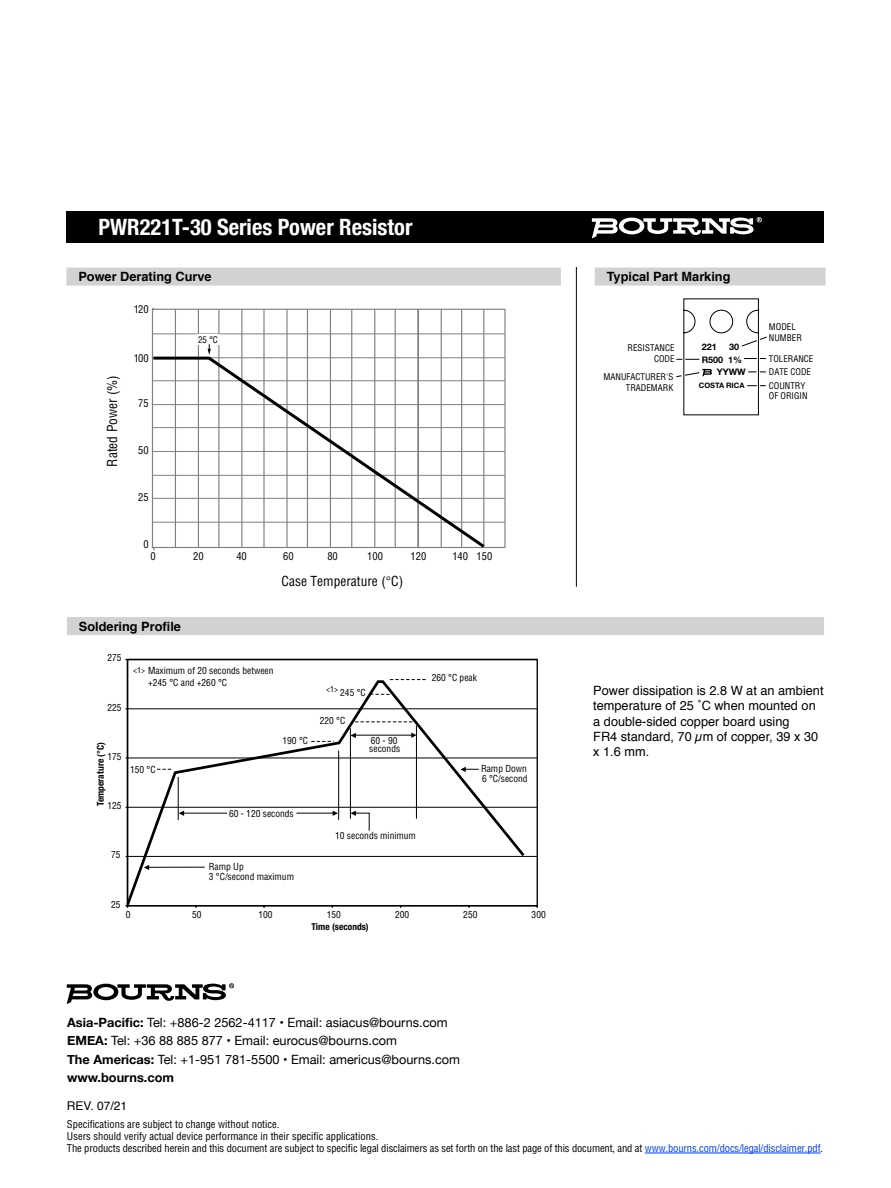
<style>
.page{position:relative;width:891px;height:1188px;background:#fff}
.page>*{position:absolute;margin:0;border:0;box-sizing:border-box;transform-origin:0 0}
.t1{font:700 condensed 22.5px "Helvetica Neue";color:#fff}
.t2{font:condensed 13.5px "Helvetica";color:#000}
.t3{font:12.75px/18.3px "Helvetica Neue";color:#000}
.t4{font:12.75px/15.3px "Helvetica";color:#000}
.t5{font:700 12.75px "Helvetica";color:#000}
.t6{font:12px "Helvetica";color:#000}
.t7{font:condensed 10.5px/12px "Helvetica";letter-spacing:-.01em;color:#000}
.t8{font:condensed 9.45px/8.1px "Helvetica";color:#000}
.t9{font:700 condensed 9.45px "Helvetica Neue";color:#000}
.t10{font:condensed 9px/10.5px "Helvetica";color:#000;text-align:right}
.t11{font:700 9px "Helvetica Neue";color:#000}
.t12{font:condensed 8.1px "Helvetica";color:#000}
.t13{font:700 7.5px "Helvetica Neue";color:#000}
.s1{font-weight:700}
.s2{color:#0040f9}
</style>
<div class="page">
<div style="left:66px;top:268px;width:495px;height:18px;background:#d1d2d4"></div>
<hr style="left:645px;top:1153px;width:176px;height:1px;background:#0040f9">
<div style="left:67px;top:212px;width:757px;height:31px;background:#000"></div>
<svg style="left:592px;top:217px;width:170px;height:21px"></svg>
<svg style="left:67px;top:983px;width:167px;height:21px"></svg>
<svg style="left:151px;top:308px;width:355px;height:240px"></svg>
<hr style="left:152px;top:357px;width:353px;height:1px;background:#808080">
<hr style="left:175px;top:309px;width:1px;height:238px;background:#808080">
<hr style="left:152px;top:334px;width:353px;height:1px;background:#808080">
<hr style="left:152px;top:404px;width:353px;height:1px;background:#808080">
<hr style="left:152px;top:380px;width:353px;height:1px;background:#808080">
<hr style="left:152px;top:475px;width:353px;height:1px;background:#808080">
<hr style="left:152px;top:451px;width:353px;height:1px;background:#808080">
<hr style="left:152px;top:522px;width:353px;height:1px;background:#808080">
<hr style="left:152px;top:498px;width:353px;height:1px;background:#808080">
<hr style="left:152px;top:427px;width:353px;height:1px;background:#808080">
<hr style="left:198px;top:309px;width:1px;height:238px;background:#808080">
<hr style="left:218px;top:309px;width:1px;height:238px;background:#808080">
<hr style="left:241px;top:309px;width:1px;height:238px;background:#808080">
<hr style="left:263px;top:309px;width:2px;height:238px;background:#808080">
<hr style="left:286px;top:309px;width:2px;height:238px;background:#808080">
<hr style="left:307px;top:309px;width:1px;height:238px;background:#808080">
<hr style="left:330px;top:309px;width:1px;height:238px;background:#808080">
<hr style="left:351px;top:309px;width:1px;height:238px;background:#808080">
<hr style="left:374px;top:309px;width:1px;height:238px;background:#808080">
<hr style="left:395px;top:309px;width:1px;height:238px;background:#808080">
<hr style="left:441px;top:309px;width:1px;height:238px;background:#808080">
<hr style="left:461px;top:309px;width:1px;height:238px;background:#808080">
<hr style="left:418px;top:309px;width:1px;height:238px;background:#808080">
<hr style="left:483px;top:309px;width:1px;height:238px;background:#808080">
<svg style="left:151px;top:355px;width:337px;height:196px"></svg>
<div style="left:197px;top:335px;width:22px;height:10px;background:#fff"></div>
<svg style="left:208px;top:344px;width:3px;height:11px"></svg>
<div style="left:595px;top:268px;width:231px;height:18px;background:#d1d2d4"></div>
<svg style="left:676px;top:299px;width:91px;height:116px"></svg>
<div style="left:67px;top:617px;width:757px;height:18px;background:#d1d2d4"></div>
<svg style="left:125px;top:658px;width:413px;height:249px"></svg>
<hr style="left:128px;top:905px;width:409px;height:1px;background:#000">
<svg style="left:125px;top:679px;width:402px;height:229px"></svg>
<hr style="left:355px;top:735px;width:57px;height:1px;background:#000">
<hr style="left:576px;top:267px;width:1px;height:320px;background:#000">
<h1 class="t1" style="left:98px;top:208px;width:316px">PWR221T-30 Series Power Resistor</h1>
<p class="t5" style="left:78px;top:266px;width:135px">Power Derating Curve</p>
<p class="t2" style="left:104px;top:467px;width:93px;rotate:-90deg">Rated Power (%)</p>
<p class="t7" style="left:134px;top:303px;width:16px">120</p>
<p class="t7" style="left:134px;top:352px;width:16px">100</p>
<p class="t7" style="left:138px;top:397px;width:12px">75</p>
<p class="t7" style="left:138px;top:444px;width:12px">50</p>
<p class="t7" style="left:138px;top:491px;width:12px">25</p>
<p class="t7" style="left:143px;top:538px;width:7px">0</p>
<p class="t10" style="left:198px;top:335px;width:21px">25 °C</p>
<p class="t7" style="left:151px;top:550px;width:7px">0</p>
<p class="t7" style="left:193px;top:550px;width:12px">20</p>
<p class="t7" style="left:327px;top:550px;width:12px">80</p>
<p class="t7" style="left:236px;top:550px;width:12px">40</p>
<p class="t7" style="left:283px;top:550px;width:12px">60</p>
<p class="t7" style="left:367px;top:550px;width:17px">100</p>
<p class="t7" style="left:411px;top:550px;width:17px">120</p>
<p class="t7" style="left:452px;top:550px;width:42px">140 150</p>
<p class="t2" style="left:282px;top:573px;width:123px">Case Temperature ( C)</p>
<p class="t5" style="left:79px;top:616px;width:104px">Soldering Profile</p>
<p class="t8" style="left:107px;top:654px;width:16px">275</p>
<p class="t8" style="left:107px;top:703px;width:16px">225</p>
<p class="t12" style="left:133px;top:664px;width:14px">&lt;1&gt;</p>
<p class="t8" style="left:148px;top:665px;width:127px;line-height:11.2px">Maximum of 20 seconds between +245 °C and +260 °C</p>
<p class="t9" style="left:93px;top:806px;width:65px;rotate:-90deg">Temperature (°C)</p>
<p class="t8" style="left:107px;top:752px;width:16px">175</p>
<p class="t8" style="left:107px;top:802px;width:16px">125</p>
<p class="t8" style="left:130px;top:765px;width:27px">150 °C</p>
<p class="t8" style="left:283px;top:736px;width:27px">190 °C</p>
<p class="t8" style="left:229px;top:809px;width:66px">60 - 120 seconds</p>
<p class="t8" style="left:111px;top:851px;width:11px">75</p>
<p class="t8" style="left:111px;top:900px;width:11px">25</p>
<p class="t8" style="left:209px;top:862px;width:87px;line-height:9.9px">Ramp Up<br>3 °C/second maximum</p>
<p class="t12" style="left:326px;top:684px;width:14px">&lt;1&gt;</p>
<p class="t8" style="left:340px;top:688px;width:27px">245 °C</p>
<p class="t8" style="left:320px;top:717px;width:27px">220 °C</p>
<p class="t8" style="left:369px;top:736px;width:32px">60 - 90 seconds</p>
<p class="t8" style="left:335px;top:832px;width:82px">10 seconds minimum</p>
<p class="t8" style="left:432px;top:673px;width:47px">260 °C peak</p>
<p class="t8" style="left:481px;top:764px;width:48px;line-height:10.2px">Ramp Down<br>6 °C/second</p>
<p class="t8" style="left:126px;top:911px;width:6px">0</p>
<p class="t8" style="left:192px;top:911px;width:11px">50</p>
<p class="t8" style="left:258px;top:911px;width:16px">100</p>
<p class="t8" style="left:327px;top:911px;width:16px">150</p>
<p class="t8" style="left:395px;top:911px;width:16px">200</p>
<p class="t8" style="left:463px;top:911px;width:16px">250</p>
<p class="t8" style="left:532px;top:911px;width:16px">300</p>
<p class="t9" style="left:312px;top:919px;width:59px">Time (seconds)</p>
<p class="t3" style="left:67px;top:1014px;width:394px"><span class="s1">Asia-Pacific:</span> Tel: +886-2 2562-4117 • Email: asiacus@bourns.com <span class="s1">EMEA:</span> Tel: +36 88 885 877 • Email: eurocus@bourns.com<br><span class="s1">The Americas:</span> Tel: +1-951 781-5500 • Email: americus@bourns.com <span class="s1">www.bourns.com</span></p>
<p class="t6" style="left:67px;top:1097px;width:62px">REV. 07/21</p>
<p class="t5" style="left:607px;top:266px;width:125px">Typical Part Marking</p>
<p class="t10" style="left:628px;top:342px;width:49px">RESISTANCE<br>CODE</p>
<p class="t10" style="left:604px;top:372px;width:71px">MANUFACTURER'S<br>TRADEMARK</p>
<p class="t11" style="left:702px;top:340px;width:17px">221</p>
<p class="t11" style="left:729px;top:340px;width:12px">30</p>
<p class="t11" style="left:702px;top:352px;width:42px">R500 1%</p>
<p class="t11" style="left:717px;top:365px;width:30px">YYWW</p>
<p class="t13" style="left:699px;top:380px;width:47px">COSTA RICA</p>
<p class="t10" style="left:769px;top:322px;width:35px;text-align:left">MODEL<br>NUMBER</p>
<p class="t10" style="left:769px;top:351px;width:46px;line-height:13.5px;text-align:left">TOLERANCE<br>DATE CODE<br>COUNTRY</p>
<p class="t10" style="left:769px;top:390px;width:40px">OF ORIGIN</p>
<p class="t4" style="left:593px;top:683px;width:232px">Power dissipation is 2.8 W at an ambient temperature of 25 ˚C when mounted on a double-sided copper board using<br>FR4 standard, 70 µm of copper, 39 x 30 x 1.6 mm.</p>
<p class="t7" style="left:67px;top:1118px;width:758px">Specifications are subject to change without notice.<br>Users should verify actual device performance in their specific applications.<br>The products described herein and this document are subject to specific legal disclaimers as set forth on the last page of this document, and at <span class="s2">www.bourns.com/docs/legal/disclaimer.pdf</span>.</p>
</div>
